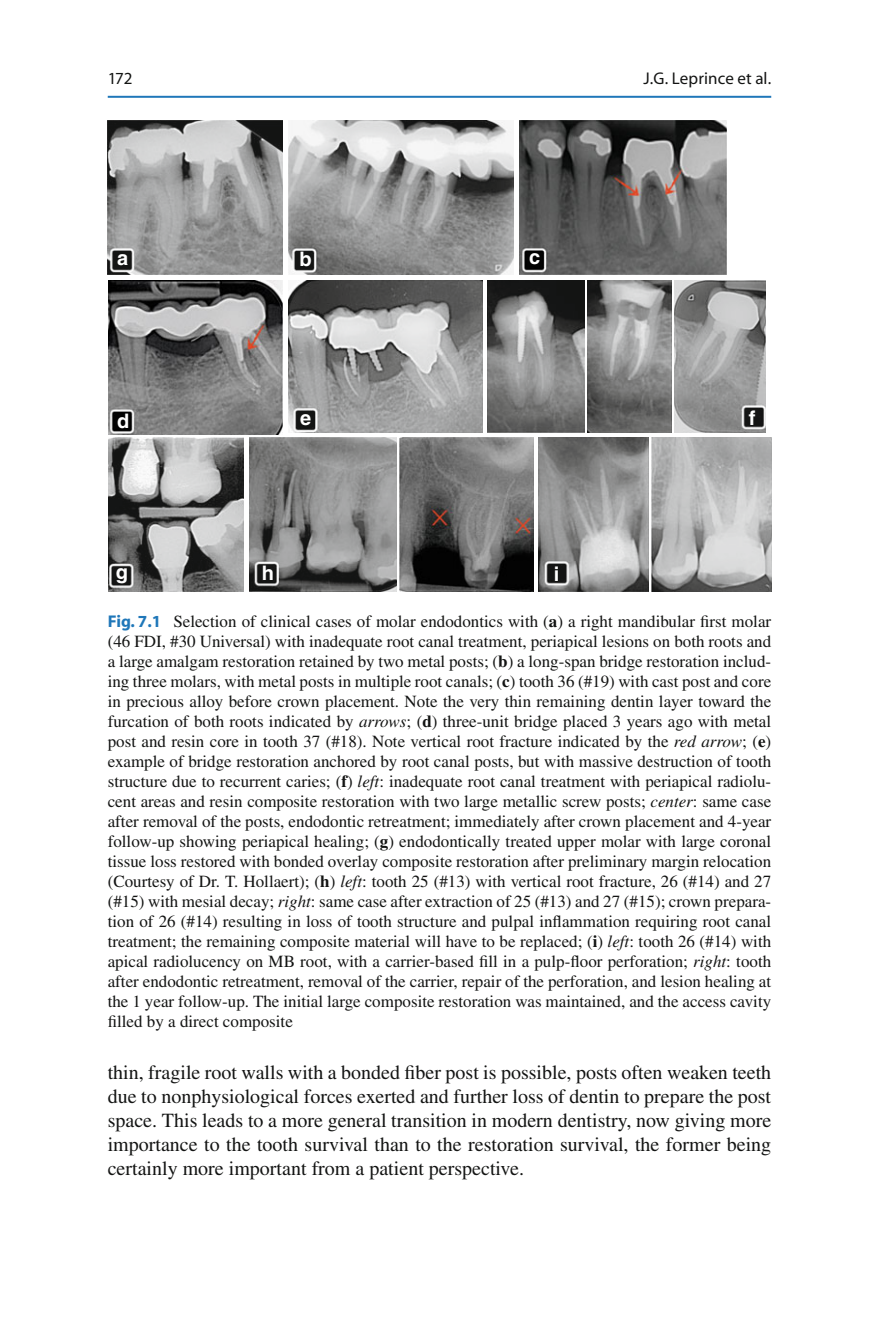
<style>
.page{position:relative;width:879px;height:1333px;background:#fff}
.page>*{position:absolute;margin:0;border:0;box-sizing:border-box;transform-origin:0 0}
.t1{font:20px/24px "Xqmppx Times";color:#131413;text-align:justify}
.t2{font:700 20px "Ddhbsv Helvetica";color:#fff}
.t3{font:17px/20px "Xqmppx Times";color:#131413;text-align:justify}
.t4{font:17px "Tyrvyy Myriad";color:#131413}
.s1{font-family:"Vgmkfl Myriad";font-weight:700;color:#1f77b9}
.s2{font-family:"Dtmcrk Times";font-weight:700}
.s3{font-family:"Wkhwfd Times";font-style:italic}
</style>
<div class="page">
<img style="left:108px;top:121px;width:175px;height:153px">
<img style="left:289px;top:121px;width:225px;height:153px">
<img style="left:519px;top:121px;width:207px;height:153px">
<img style="left:108px;top:280px;width:174px;height:154px">
<img style="left:288px;top:280px;width:194px;height:152px">
<img style="left:488px;top:280px;width:96px;height:152px">
<img style="left:587px;top:280px;width:84px;height:152px">
<img style="left:674px;top:280px;width:91px;height:152px">
<img style="left:108px;top:438px;width:136px;height:153px">
<img style="left:249px;top:438px;width:147px;height:153px">
<img style="left:399px;top:438px;width:134px;height:153px">
<img style="left:539px;top:438px;width:109px;height:153px">
<img style="left:651px;top:438px;width:120px;height:153px">
<hr style="left:108px;top:96px;width:663px;height:2px;background:#1f77b9">
<p class="t4" style="left:108px;top:72px;width:26px">172</p>
<p class="t4" style="left:643px;top:72px;width:129px">J.G. Leprince et al.</p>
<p class="t2" style="left:117px;top:250px;width:13px">a</p>
<p class="t2" style="left:299px;top:251px;width:14px">b</p>
<p class="t2" style="left:529px;top:249px;width:13px">c</p>
<p class="t2" style="left:117px;top:413px;width:14px">d</p>
<p class="t2" style="left:300px;top:410px;width:13px">e</p>
<p class="t2" style="left:749px;top:410px;width:8px">f</p>
<p class="t2" style="left:116px;top:563px;width:14px">g</p>
<p class="t2" style="left:262px;top:565px;width:14px">h</p>
<p class="t2" style="left:554px;top:566px;width:7px">i</p>
<p class="t3" style="left:108px;top:612px;width:665px"><span class="s1">Fig. 7.1</span> Selection of clinical cases of molar endodontics with ( <span class="s2">a</span> ) a right mandibular first molar (46 FDI, #30 Universal) with inadequate root canal treatment, periapical lesions on both roots and a large amalgam restoration retained by two metal posts; ( <span class="s2">b</span> ) a long-span bridge restoration includ&shy;ing three molars, with metal posts in multiple root canals; ( <span class="s2">c</span> ) tooth 36 (#19) with cast post and core in precious alloy before crown placement. Note the very thin remaining dentin layer toward the furcation of both roots indicated by <span class="s3">arrows</span> ; ( <span class="s2">d</span> ) three-unit bridge placed 3 years ago with metal post and resin core in tooth 37 (#18). Note vertical root fracture indicated by the <span class="s3">red arrow</span> ; ( <span class="s2">e</span> ) example of bridge restoration anchored by root canal posts, but with massive destruction of tooth structure due to recurrent caries; ( <span class="s2">f</span> ) <span class="s3">left</span> : inadequate root canal treatment with periapical radiolu&shy;cent areas and resin composite restoration with two large metallic screw posts; <span class="s3">center</span> : same case after removal of the posts, endodontic retreatment; immediately after crown placement and 4-year follow-up showing periapical healing; ( <span class="s2">g</span> ) endodontically treated upper molar with large coronal tissue loss restored with bonded overlay composite restoration after preliminary margin relocation (Courtesy of Dr. T. Hollaert); ( <span class="s2">h</span> ) <span class="s3">left</span> : tooth 25 (#13) with vertical root fracture, 26 (#14) and 27 (#15) with mesial decay; <span class="s3">right</span> : same case after extraction of 25 (#13) and 27 (#15); crown prepara&shy;tion of 26 (#14) resulting in loss of tooth structure and pulpal inflammation requiring root canal treatment; the remaining composite material will have to be replaced; ( <span class="s2">i</span> ) <span class="s3">left</span> : tooth 26 (#14) with apical radiolucency on MB root, with a carrier-based fill in a pulp-floor perforation; <span class="s3">right</span> : tooth after endodontic retreatment, removal of the carrier, repair of the perforation, and lesion healing at the 1 year follow-up. The initial large composite restoration was maintained, and the access cavity filled by a direct composite</p>
<p class="t1" style="left:108px;top:1061px;width:665px">thin, fragile root walls with a bonded fiber post is possible, posts often weaken teeth due to nonphysiological forces exerted and further loss of dentin to prepare the post space. This leads to a more general transition in modern dentistry, now giving more importance to the tooth survival than to the restoration survival, the former being certainly more important from a patient perspective.</p>
</div>
